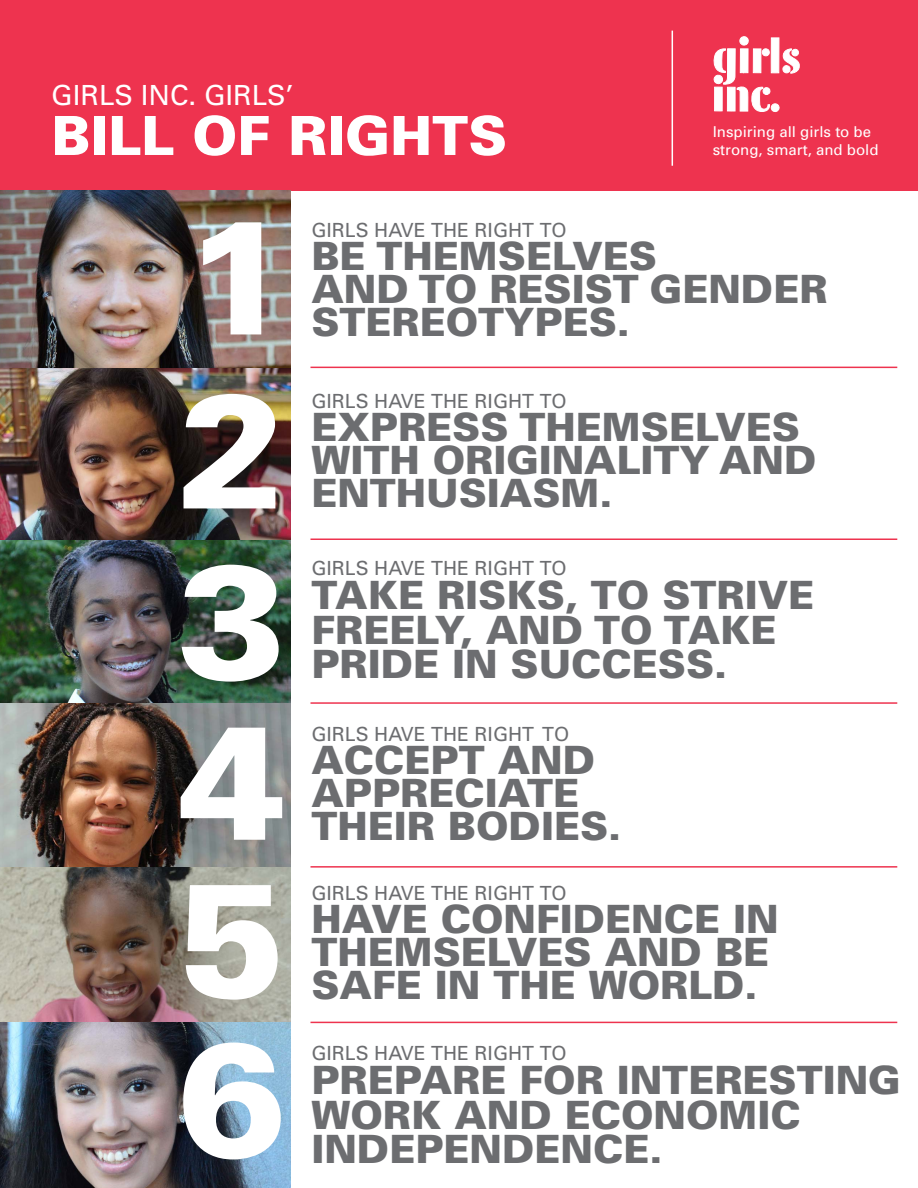
<style>
.page{position:relative;width:918px;height:1188px;background:#fff}
.page>*{position:absolute;margin:0;border:0;box-sizing:border-box;transform-origin:0 0}
.t1{font:900 162px/164.6px "Univers";color:#fff;text-align:justify}
.t2{font:900 54px "Univers";color:#fff}
.t3{font:900 39px/33px "Univers";color:#6c6d70}
.t4{font:27.75px "Univers";color:#fff}
.t5{font:19.5px "Univers";color:#6c6d70}
.t6{font:15px/18px "Univers";color:#fff}
</style>
<div class="page">
<div style="left:0;top:0;width:918px;height:191px;background:#ee334f"></div>
<svg style="left:713px;top:36px;width:87px;height:76px"></svg>
<hr style="left:672px;top:31px;width:1px;height:135px;background:#fff">
<hr style="left:310px;top:367px;width:587px;height:1px;background:#ee334f">
<hr style="left:310px;top:538px;width:587px;height:2px;background:#ee334f">
<hr style="left:310px;top:702px;width:587px;height:2px;background:#ee334f">
<hr style="left:310px;top:866px;width:587px;height:2px;background:#ee334f">
<hr style="left:310px;top:1022px;width:587px;height:1px;background:#ee334f">
<img style="left:0;top:191px;width:291px;height:997px">
<p class="t4" style="left:51px;top:78px;width:244px">GIRLS INC. GIRLS’</p>
<h2 class="t2" style="left:51px;top:102px;width:457px">BILL OF RIGHTS</h2>
<p class="t6" style="left:713px;top:122px;width:167px">Inspiring all girls to be strong, smart, and bold</p>
<h1 class="t1" style="left:178px;top:190px;width:114px">1<br>2<br>3<br>4<br>5<br>6</h1>
<p class="t5" style="left:311px;top:217px;width:257px">GIRLS HAVE THE RIGHT TO</p>
<p class="t3" style="left:311px;top:238px;width:518px">BE THEMSELVES<br>AND TO RESIST GENDER<br>STEREOTYPES.</p>
<p class="t5" style="left:311px;top:389px;width:257px">GIRLS HAVE THE RIGHT TO</p>
<p class="t3" style="left:311px;top:410px;width:507px">EXPRESS THEMSELVES<br>WITH ORIGINALITY AND<br>ENTHUSIASM.</p>
<p class="t5" style="left:311px;top:556px;width:257px">GIRLS HAVE THE RIGHT TO</p>
<p class="t3" style="left:311px;top:577px;width:504px;line-height:34.5px">TAKE RISKS, TO STRIVE<br>FREELY, AND TO TAKE<br>PRIDE IN SUCCESS.</p>
<p class="t5" style="left:311px;top:722px;width:259px">GIRLS HAVE THE RIGHT TO</p>
<p class="t3" style="left:311px;top:743px;width:311px">ACCEPT AND<br>APPRECIATE<br>THEIR BODIES.</p>
<p class="t5" style="left:311px;top:881px;width:257px">GIRLS HAVE THE RIGHT TO</p>
<p class="t3" style="left:311px;top:901px;width:469px">HAVE CONFIDENCE IN<br>THEMSELVES AND BE<br>SAFE IN THE WORLD.</p>
<p class="t5" style="left:311px;top:1041px;width:257px">GIRLS HAVE THE RIGHT TO</p>
<p class="t3" style="left:311px;top:1062px;width:591px;line-height:34.5px">PREPARE FOR INTERESTING<br>WORK AND ECONOMIC<br>INDEPENDENCE.</p>
</div>
